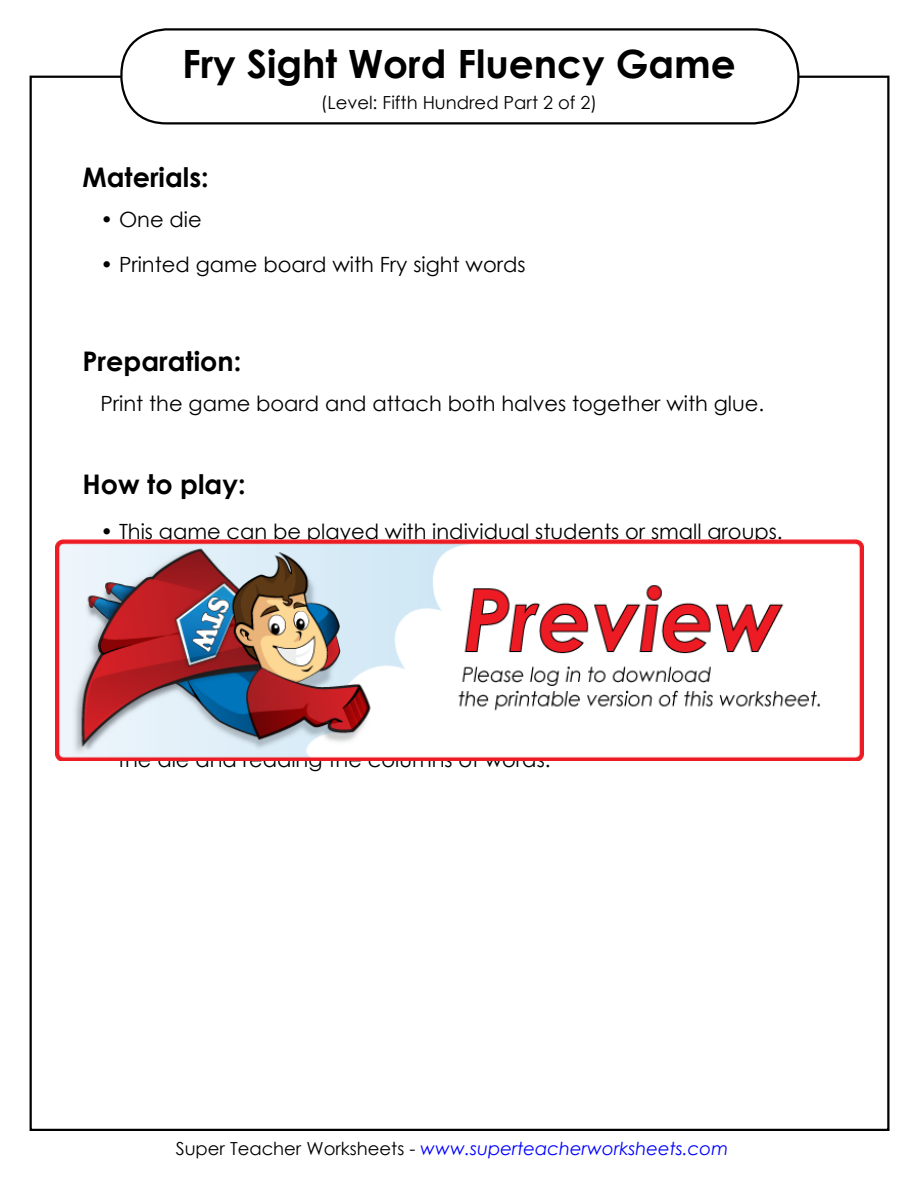
<style>
.page{position:relative;width:918px;height:1188px;background:#fff}
.page>*{position:absolute;margin:0;border:0;box-sizing:border-box;transform-origin:0 0}
.t1{font:700 39px "Century Gothic 2";color:#000}
.t2{font:700 27px "Century Gothic 2";color:#000}
.t3{font:21px "Century Gothic 2";color:#000}
.t4{font:italic 18px "Century Gothic 2";color:#00f}
.t5{font:18px "Century Gothic 2";color:#000}
.s1{font-style:normal;color:#000}
</style>
<div class="page">
<div style="left:120px;top:28px;width:679px;height:96px;border:2px solid #000;border-radius:45px"></div>
<img style="left:55px;top:540px;width:808px;height:220px">
<h1 class="t1" style="left:182px;top:35px;width:555px">Fry Sight Word Fluency Game</h1>
<p class="t5" style="left:321px;top:90px;width:278px">(Level: Fifth Hundred Part 2 of 2)</p>
<p class="t2" style="left:82px;top:156px;width:128px">Materials:</p>
<p class="t3" style="left:100px;top:205px;width:103px">• One die</p>
<p class="t3" style="left:100px;top:249px;width:427px">• Printed game board with Fry sight words</p>
<p class="t2" style="left:82px;top:341px;width:160px">Preparation:</p>
<p class="t3" style="left:100px;top:389px;width:665px">Print the game board and attach both halves together with glue.</p>
<p class="t2" style="left:82px;top:464px;width:165px">How to play:</p>
<p class="t3" style="left:100px;top:517px;width:684px">• This game can be played with individual students or small groups.</p>
<p class="t3" style="left:118px;top:744px;width:434px">the die and reading the columns of words.</p>
<p class="t4" style="left:176px;top:1136px;width:554px"><span class="s1">Super Teacher Worksheets -</span> www.superteacherworksheets.com</p>
</div>
